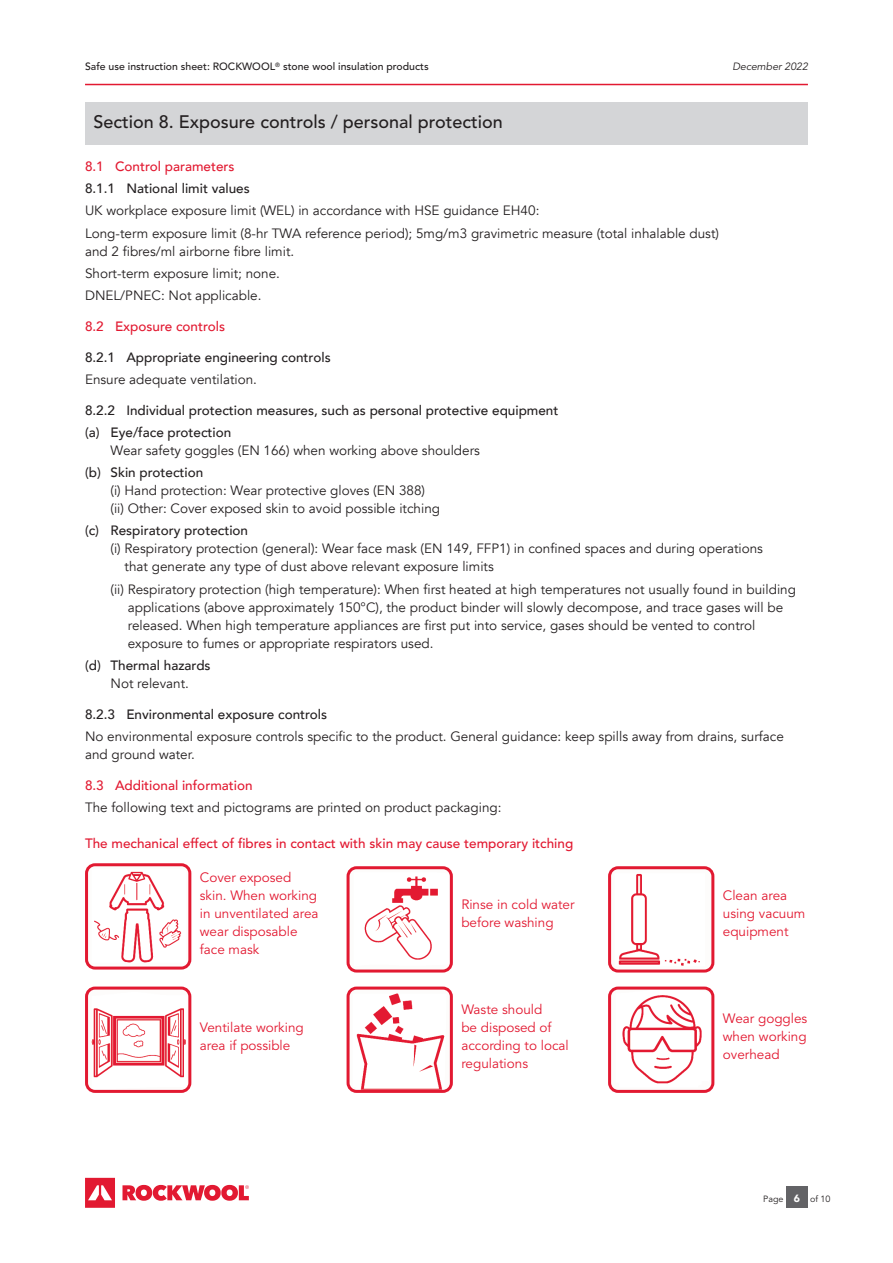
<style>
.page{position:relative;width:893px;height:1263px;background:#fff}
.page>*{position:absolute;margin:0;border:0;box-sizing:border-box;transform-origin:0 0}
.t1{font:500 18px "Avenir LT Std";color:#231f20}
.t2{font:13.5px/18px "Avenir";color:#231f20}
.t3{font:500 13.5px/22.2px "Avenir";color:#231f20}
.t4{font:13.5px/18px "Avenir LT Std";color:#e21931}
.t5{font:500 13.5px "Avenir LT Std";color:#e21931}
.t6{font:500 13.5px "Avenir";color:#e21931}
.t7{font:500 10.5px "Avenir LT Std";color:#231f20}
.t8{font:italic 10.5px "Avenir LT Std";color:#231f20}
.t9{font:9px "Avenir LT Std";color:#231f20}
.s1{font-family:"Avenir";font-weight:900;font-size:10.5px;color:#fff}
</style>
<div class="page">
<svg style="left:85px;top:1178px;width:30px;height:30px"></svg>
<svg style="left:122px;top:1185px;width:127px;height:16px"></svg>
<div style="left:786px;top:1186px;width:21px;height:22px;background:#636366"></div>
<hr style="left:85px;top:84px;width:723px;height:1px;background:#e21931">
<div style="left:85px;top:102px;width:723px;height:43px;background:#d4d5d7"></div>
<img style="left:88px;top:867px;width:102px;height:101px">
<div style="left:85px;top:863px;width:106px;height:106px;border:3px solid #e21931;border-radius:9px"></div>
<img style="left:89px;top:990px;width:98px;height:99px">
<div style="left:85px;top:986px;width:106px;height:107px;border:3px solid #e21931;border-radius:9px"></div>
<img style="left:348px;top:870px;width:102px;height:101px">
<div style="left:347px;top:866px;width:106px;height:106px;border:3px solid #e21931;border-radius:9px"></div>
<img style="left:348px;top:990px;width:101px;height:100px">
<div style="left:347px;top:986px;width:106px;height:107px;border:3px solid #e21931;border-radius:9px"></div>
<img style="left:611px;top:870px;width:102px;height:101px">
<div style="left:608px;top:866px;width:106px;height:106px;border:3px solid #e21931;border-radius:9px"></div>
<img style="left:612px;top:990px;width:98px;height:99px">
<div style="left:608px;top:986px;width:106px;height:107px;border:3px solid #e21931;border-radius:9px"></div>
<p class="t7" style="left:85px;top:60px;width:345px">Safe use instruction sheet: ROCKWOOL<sup>®</sup> stone wool insulation products</p>
<p class="t8" style="left:732px;top:60px;width:77px">December 2022</p>
<h1 class="t1" style="left:94px;top:112px;width:411px">Section 8. Exposure controls / personal protection</h1>
<p class="t6" style="left:85px;top:154px;width:151px">8.1 Control parameters</p>
<p class="t3" style="left:85px;top:176px;width:166px">8.1.1 National limit values</p>
<p class="t2" style="left:85px;top:200px;width:635px;line-height:22.2px">UK workplace exposure limit (WEL) in accordance with HSE guidance EH40:<br>Long-term exposure limit (8-hr TWA reference period); 5mg/m3 gravimetric measure (total inhalable dust)</p>
<p class="t2" style="left:85px;top:240px;width:211px;line-height:22.2px">and 2 fibres/ml airborne fibre limit.<br>Short-term exposure limit; none.<br>DNEL/PNEC: Not applicable.</p>
<p class="t6" style="left:85px;top:314px;width:142px">8.2 Exposure controls</p>
<p class="t3" style="left:85px;top:345px;width:247px">8.2.1 Appropriate engineering controls</p>
<p class="t2" style="left:85px;top:370px;width:174px">Ensure adequate ventilation.</p>
<p class="t3" style="left:85px;top:398px;width:475px">8.2.2 Individual protection measures, such as personal protective equipment (a) Eye/face protection</p>
<p class="t2" style="left:111px;top:441px;width:371px">Wear safety goggles (EN 166) when working above shoulders</p>
<p class="t3" style="left:85px;top:460px;width:120px">(b) Skin protection</p>
<p class="t2" style="left:111px;top:482px;width:331px">(i) Hand protection: Wear protective gloves (EN 388) (ii) Other: Cover exposed skin to avoid possible itching</p>
<p class="t3" style="left:85px;top:519px;width:165px">(c) Respiratory protection</p>
<p class="t2" style="left:125px;top:540px;width:640px;text-indent:-14px">(i) Respiratory protection (general): Wear face mask (EN 149, FFP1) in confined spaces and during operations that generate any type of dust above relevant exposure limits</p>
<p class="t2" style="left:128px;top:580px;width:670px;text-indent:-17px">(ii) Respiratory protection (high temperature): When first heated at high temperatures not usually found in building applications (above approximately 150°C), the product binder will slowly decompose, and trace gases will be released. When high temperature appliances are first put into service, gases should be vented to control exposure to fumes or appropriate respirators used.</p>
<p class="t3" style="left:85px;top:653px;width:127px">(d) Thermal hazards</p>
<p class="t2" style="left:111px;top:674px;width:80px">Not relevant.</p>
<p class="t3" style="left:85px;top:702px;width:244px">8.2.3 Environmental exposure controls</p>
<p class="t2" style="left:85px;top:727px;width:700px">No environmental exposure controls specific to the product. General guidance: keep spills away from drains, surface and ground water.</p>
<p class="t6" style="left:85px;top:773px;width:169px">8.3 Additional information</p>
<p class="t2" style="left:85px;top:798px;width:418px">The following text and pictograms are printed on product packaging:</p>
<p class="t5" style="left:85px;top:835px;width:490px">The mechanical effect of fibres in contact with skin may cause temporary itching</p>
<p class="t4" style="left:200px;top:868px;width:120px">Cover exposed skin. When working in unventilated area wear disposable face mask</p>
<p class="t4" style="left:461px;top:895px;width:115px">Rinse in cold water before washing</p>
<p class="t4" style="left:200px;top:1019px;width:105px">Ventilate working area if possible</p>
<p class="t4" style="left:461px;top:1000px;width:109px">Waste should<br>be disposed of according to local regulations</p>
<p class="t4" style="left:723px;top:886px;width:84px">Clean area using vacuum equipment</p>
<p class="t4" style="left:723px;top:1009px;width:86px;text-align:justify">Wear goggles when working overhead</p>
<p class="t9" style="left:763px;top:1194px;width:38px">Page <span class="s1">6</span></p>
<p class="t9" style="left:810px;top:1194px;width:22px">of 10</p>
</div>
